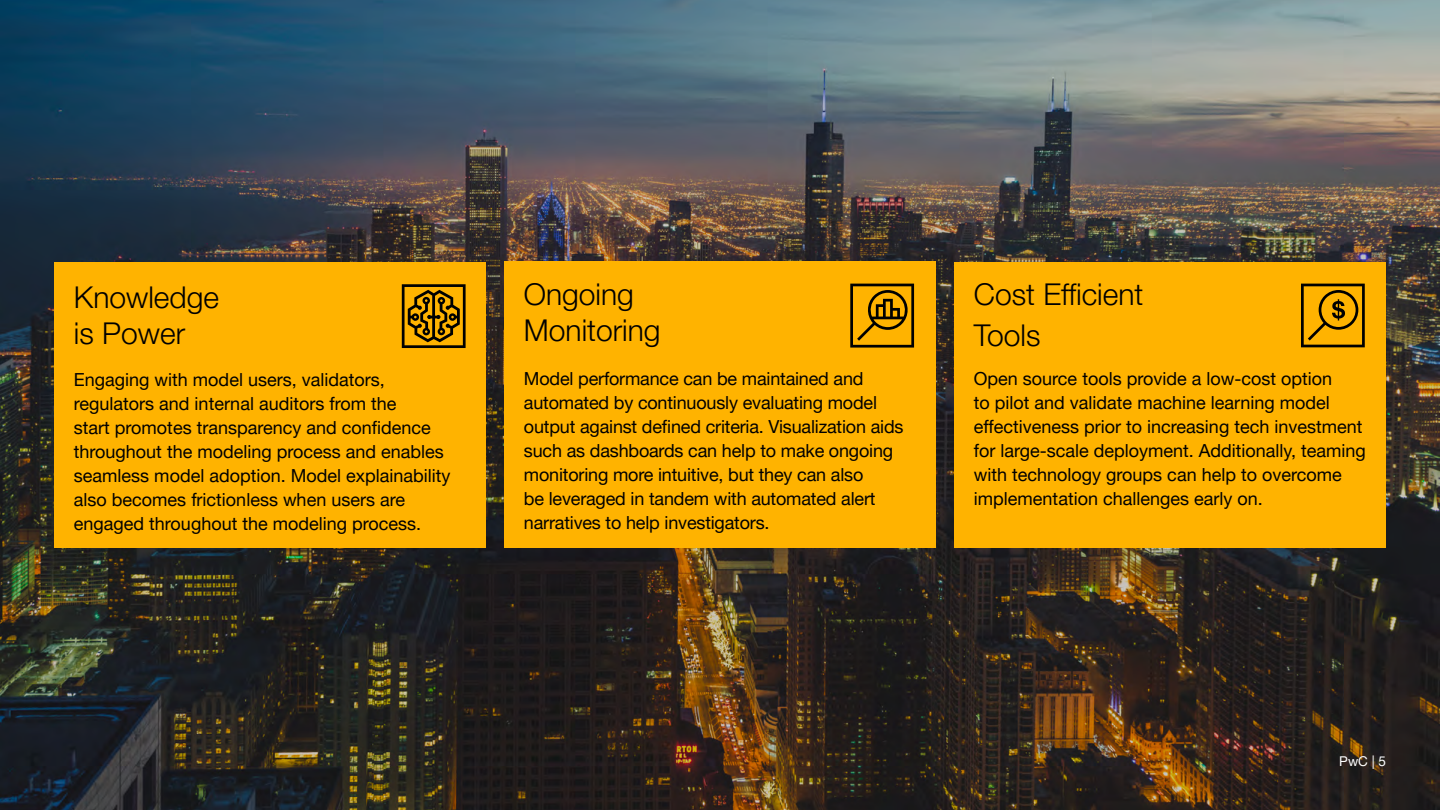
<style>
.page{position:relative;width:1440px;height:810px;background:#fff}
.page>*{position:absolute;margin:0;border:0;box-sizing:border-box;transform-origin:0 0}
.t1{font:300 30px/36px "Helvetica Neue LT Pro";color:#000}
.t2{font:18px/24px "Helvetica Neue LT Pro";color:#000}
.t3{font:13.5px "Helvetica Neue LT Pro";color:#fff}
</style>
<div class="page">
<img style="left:0;top:0;width:1440px;height:810px">
<div style="left:54px;top:262px;width:432px;height:286px;background:#ffb300"></div>
<div style="left:504px;top:262px;width:432px;height:286px;background:#ffb300"></div>
<div style="left:954px;top:262px;width:432px;height:286px;background:#ffb300"></div>
<svg style="left:402px;top:284px;width:63px;height:64px"></svg>
<svg style="left:850px;top:284px;width:64px;height:64px"></svg>
<svg style="left:1301px;top:284px;width:63px;height:63px"></svg>
<h1 class="t1" style="left:74px;top:278px;width:147px">Knowledge is Power</h1>
<p class="t2" style="left:74px;top:367px;width:378px">Engaging with model users, validators, regulators and internal auditors from the<br>start promotes transparency and confidence throughout the modeling process and enables seamless model adoption. Model explainability also becomes frictionless when users are engaged throughout the modeling process.</p>
<h1 class="t1" style="left:524px;top:276px;width:138px">Ongoing<br>Monitoring</h1>
<p class="t2" style="left:524px;top:366px;width:381px">Model performance can be maintained and automated by continuously evaluating model output against defined criteria. Visualization aids such as dashboards can help to make ongoing monitoring more intuitive, but they can also<br>be leveraged in tandem with automated alert narratives to help investigators.</p>
<h1 class="t1" style="left:974px;top:273px;width:171px;line-height:40.5px">Cost Efficient<br>Tools</h1>
<p class="t2" style="left:974px;top:366px;width:393px">Open source tools provide a low-cost option<br>to pilot and validate machine learning model effectiveness prior to increasing tech investment for large-scale deployment. Additionally, teaming with technology groups can help to overcome implementation challenges early on.</p>
<p class="t3" style="left:1339px;top:753px;width:48px">PwC | 5</p>
</div>
